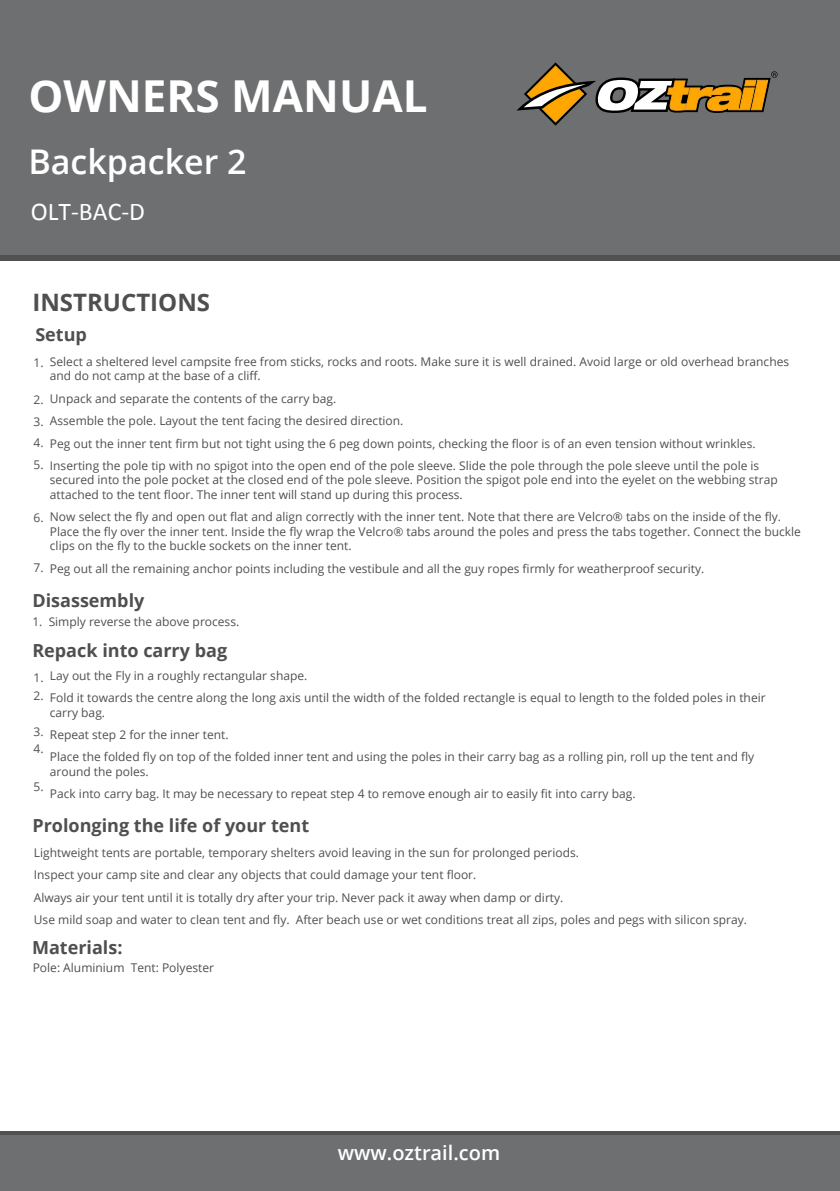
<style>
.page{position:relative;width:840px;height:1191px;background:#fff}
.page>*{position:absolute;margin:0;border:0;box-sizing:border-box;transform-origin:0 0}
.t1{font:700 44px "Open Sans";color:#fff}
.t2{font:600 34px "Open Sans";color:#fff}
.t3{font:25.6px "Calibri";color:#fff}
.t4{font:700 24px "Open Sans";color:#4f4f51}
.t5{font:600 20px "Open Sans";color:#fff}
.t6{font:700 18px "Open Sans";color:#4f4f51}
.t7{font:12px/22.4px "Open Sans";color:#4f4f51}
</style>
<div class="page">
<div style="left:0;top:0;width:839px;height:261px;background:#6e6f71"></div>
<div style="left:0;top:255px;width:839px;height:6px;background:#515153"></div>
<div style="left:0;top:1131px;width:839px;height:60px;background:#6e6f71"></div>
<hr style="left:0;top:1131px;width:839px;height:4px;background:#515153">
<svg style="left:516px;top:62px;width:261px;height:64px"></svg>
<h1 class="t1" style="left:28px;top:65px;width:400px">OWNERS MANUAL</h1>
<h2 class="t2" style="left:28px;top:138px;width:220px">Backpacker 2</h2>
<h3 class="t3" style="left:31px;top:195px;width:116px">OLT-BAC-D</h3>
<h3 class="t4" style="left:32px;top:285px;width:179px">INSTRUCTIONS</h3>
<h3 class="t6" style="left:35px;top:322px;width:53px">Setup</h3>
<p class="t7" style="left:50px;top:354px;width:740px;line-height:14.4px">Select a sheltered level campsite free from sticks, rocks and roots. Make sure it is well drained. Avoid large or old overhead branches and do not camp at the base of a cliff.</p>
<p class="t7" style="left:50px;top:387px;width:710px">Unpack and separate the contents of the carry bag.<br>Assemble the pole. Layout the tent facing the desired direction.<br>Peg out the inner tent firm but not tight using the 6 peg down points, checking the floor is of an even tension without wrinkles.<br>Inserting the pole tip with no spigot into the open end of the pole sleeve. Slide the pole through the pole sleeve until the pole is</p>
<p class="t7" style="left:50px;top:472px;width:729px;line-height:14.4px">secured into the pole pocket at the closed end of the pole sleeve. Position the spigot pole end into the eyelet on the webbing strap attached to the tent floor. The inner tent will stand up during this process.</p>
<p class="t7" style="left:50px;top:509px;width:752px;line-height:14.4px">Now select the fly and open out flat and align correctly with the inner tent. Note that there are Velcro® tabs on the inside of the fly.<br>Place the fly over the inner tent. Inside the fly wrap the Velcro® tabs around the poles and press the tabs together. Connect the buckle clips on the fly to the buckle sockets on the inner tent.</p>
<p class="t7" style="left:50px;top:556px;width:655px">Peg out all the remaining anchor points including the vestibule and all the guy ropes firmly for weatherproof security.</p>
<p class="t7" style="left:34px;top:351px;width:12px">1.</p>
<p class="t7" style="left:34px;top:388px;width:12px">2.</p>
<p class="t7" style="left:34px;top:410px;width:12px">3.</p>
<p class="t7" style="left:34px;top:431px;width:12px">4.</p>
<p class="t7" style="left:34px;top:453px;width:12px">5.</p>
<p class="t7" style="left:34px;top:506px;width:12px">6.</p>
<p class="t7" style="left:34px;top:556px;width:12px">7.</p>
<h3 class="t6" style="left:32px;top:587px;width:113px">Disassembly</h3>
<p class="t7" style="left:32px;top:610px;width:208px">1. Simply reverse the above process.</p>
<h3 class="t6" style="left:32px;top:638px;width:196px">Repack into carry bag</h3>
<p class="t7" style="left:50px;top:664px;width:716px">Lay out the Fly in a roughly rectangular shape.<br>Fold it towards the centre along the long axis until the width of the folded rectangle is equal to length to the folded poles in their</p>
<p class="t7" style="left:50px;top:701px;width:705px">carry bag.<br>Repeat step 2 for the inner tent.<br>Place the folded fly on top of the folded inner tent and using the poles in their carry bag as a rolling pin, roll up the tent and fly</p>
<p class="t7" style="left:50px;top:760px;width:587px">around the poles.<br>Pack into carry bag. It may be necessary to repeat step 4 to remove enough air to easily fit into carry bag.</p>
<p class="t7" style="left:34px;top:666px;width:12px">1.</p>
<p class="t7" style="left:34px;top:684px;width:12px">2.</p>
<p class="t7" style="left:34px;top:720px;width:12px">3.</p>
<p class="t7" style="left:34px;top:737px;width:12px">4.</p>
<p class="t7" style="left:34px;top:775px;width:12px">5.</p>
<h3 class="t6" style="left:32px;top:813px;width:278px">Prolonging the life of your tent</h3>
<p class="t7" style="left:34px;top:841px;width:714px">Lightweight tents are portable, temporary shelters avoid leaving in the sun for prolonged periods.<br>Inspect your camp site and clear any objects that could damage your tent floor.<br>Always air your tent until it is totally dry after your trip. Never pack it away when damp or dirty.<br>Use mild soap and water to clean tent and fly. After beach use or wet conditions treat all zips, poles and pegs with silicon spray.</p>
<h3 class="t6" style="left:32px;top:935px;width:92px">Materials:</h3>
<p class="t7" style="left:33px;top:956px;width:183px">Pole: Aluminium Tent: Polyester</p>
<h3 class="t5" style="left:337px;top:1139px;width:164px">www.oztrail.com</h3>
</div>
